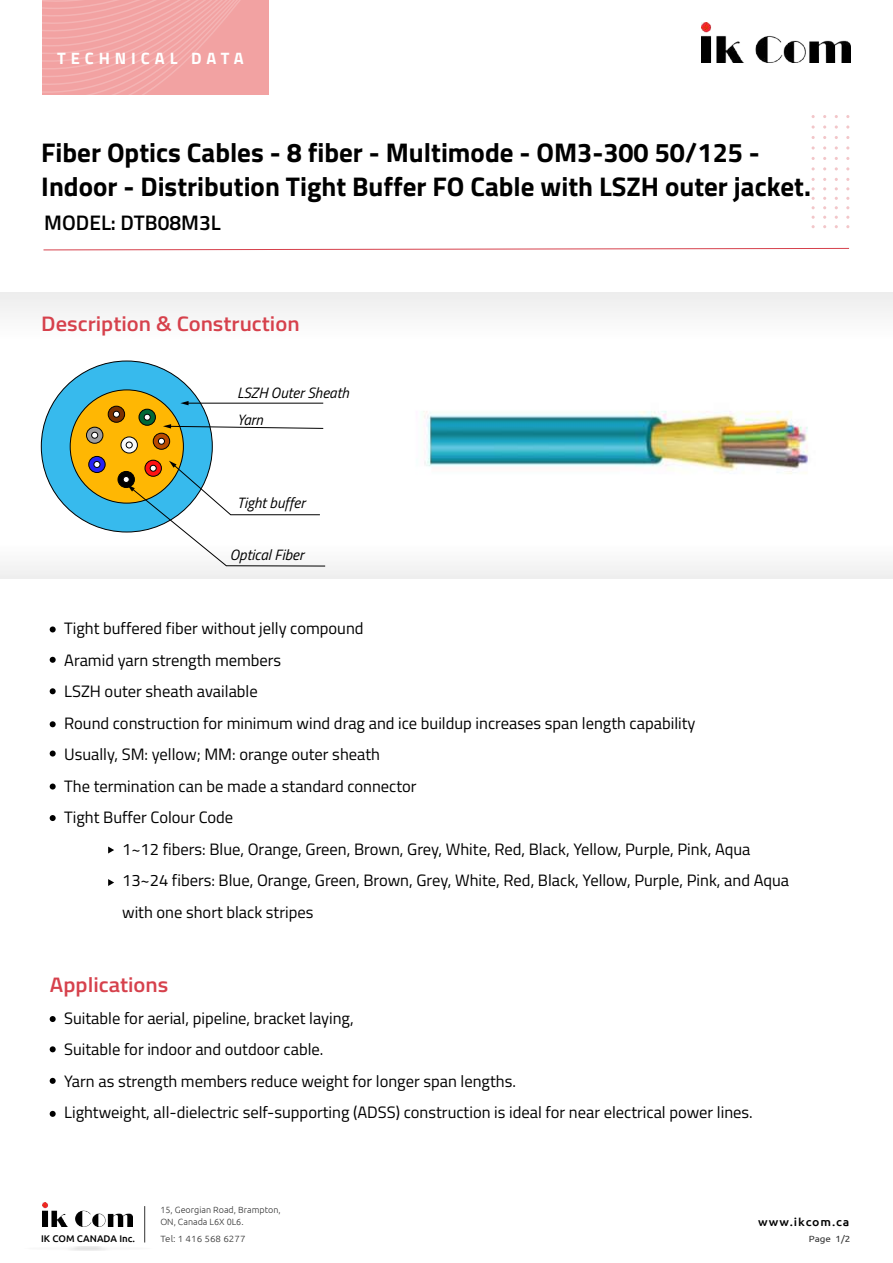
<style>
.page{position:relative;width:893px;height:1263px;background:#fff}
.page>*{position:absolute;margin:0;border:0;box-sizing:border-box;transform-origin:0 0}
.t1{font:700 27px/34.5px "Titillium Web";color:#000}
.t2{font:600 21px "Titillium Web";color:#d6414c;scale:1.07 1}
.t3{font:600 21px "Titillium Web";color:#000}
.t4{font:16.5px/31.5px "Titillium Web";color:#000}
.t5{font:700 16.5px "Titillium Web";letter-spacing:.3em;color:#fff}
.t6{font:italic 15px "Titillium Web";color:#000}
.t7{font:500 11.25px "Ubuntu";letter-spacing:.075em;color:#000;scale:1.09 1}
.t8{font:500 9.75px "Ubuntu";color:#000}
.t9{font:300 9px/12px "Ubuntu";color:#333}
.t10{font:300 9px "Ubuntu";color:#333;scale:1.09 1}
.t11{font:9px "Ubuntu";color:#333;scale:1.09 1}
</style>
<div class="page">
<svg style="left:50px;top:1016px;width:6px;height:6px"></svg>
<svg style="left:50px;top:1046px;width:6px;height:6px"></svg>
<svg style="left:50px;top:1078px;width:6px;height:6px"></svg>
<svg style="left:50px;top:1111px;width:6px;height:6px"></svg>
<img style="left:702px;top:22px;width:148px;height:40px">
<svg style="left:43px;top:248px;width:806px;height:2px"></svg>
<svg style="left:42px;top:93px;width:227px;height:2px"></svg>
<svg style="left:42px;top:85px;width:227px;height:8px;background:#f2a3a3"></svg>
<svg style="left:42px;top:77px;width:227px;height:8px;background:#f2a4a4"></svg>
<svg style="left:42px;top:0;width:227px;height:77px;background:#f2a5a5"></svg>
<svg style="left:811px;top:125px;width:4px;height:4px"></svg>
<svg style="left:811px;top:146px;width:4px;height:4px"></svg>
<img style="left:43px;top:1203px;width:90px;height:24px">
<svg style="left:22px;top:1246px;width:133px;height:5px"></svg>
<hr style="left:144px;top:1206px;width:1px;height:36px;background:#333">
<div style="left:0;top:293px;width:893px;height:285px;background:linear-gradient(to right,#f9f9f9,#fcfcfc)"></div>
<div style="left:41px;top:361px;width:171px;height:171px;background:#37baed;border-radius:50%"></div>
<svg style="left:50px;top:626px;width:6px;height:6px"></svg>
<svg style="left:50px;top:657px;width:6px;height:6px"></svg>
<svg style="left:50px;top:688px;width:6px;height:6px"></svg>
<svg style="left:50px;top:721px;width:6px;height:6px"></svg>
<svg style="left:50px;top:750px;width:6px;height:6px"></svg>
<svg style="left:50px;top:783px;width:6px;height:6px"></svg>
<svg style="left:50px;top:815px;width:6px;height:6px"></svg>
<svg style="left:108px;top:846px;width:6px;height:7px"></svg>
<svg style="left:108px;top:879px;width:6px;height:7px"></svg>
<img style="left:400px;top:396px;width:441px;height:93px">
<svg style="left:62px;top:381px;width:264px;height:186px"></svg>
<p class="t5" style="left:57px;top:45px;width:188px">TECHNICAL DATA</p>
<h1 class="t1" style="left:41px;top:133px;width:771px">Fiber Optics Cables - 8 fiber - Multimode - OM3-300 50/125 -<br>Indoor - Distribution Tight Buffer FO Cable with LSZH outer jacket.</h1>
<p class="t3" style="left:44px;top:207px;width:178px">MODEL: DTB08M3L</p>
<p class="t2" style="left:41px;top:307px;width:243px">Description &amp; Construction</p>
<p class="t6" style="left:237px;top:382px;width:113px">LSZH Outer Sheath</p>
<p class="t6" style="left:237px;top:408px;width:28px">Yarn</p>
<p class="t6" style="left:237px;top:492px;width:70px">Tight buffer</p>
<p class="t6" style="left:230px;top:543px;width:75px">Optical Fiber</p>
<p class="t4" style="left:64px;top:612px;width:633px">Tight buffered fiber without jelly compound<br>Aramid yarn strength members<br>LSZH outer sheath available<br>Round construction for minimum wind drag and ice buildup increases span length capability Usually, SM: yellow; MM: orange outer sheath<br>The termination can be made a standard connector<br>Tight Buffer Colour Code</p>
<p class="t4" style="left:122px;top:832px;width:669px">1~12 fibers: Blue, Orange, Green, Brown, Grey, White, Red, Black, Yellow, Purple, Pink, Aqua<br>13~24 fibers: Blue, Orange, Green, Brown, Grey, White, Red, Black, Yellow, Purple, Pink, and Aqua with one short black stripes</p>
<p class="t2" style="left:50px;top:969px;width:112px">Applications</p>
<p class="t4" style="left:64px;top:1001px;width:690px">Suitable for aerial, pipeline, bracket laying,<br>Suitable for indoor and outdoor cable.<br>Yarn as strength members reduce weight for longer span lengths.<br>Lightweight, all-dielectric self-supporting (ADSS) construction is ideal for near electrical power lines.</p>
<p class="t8" style="left:41px;top:1232px;width:95px">IK COM CANADA Inc.</p>
<p class="t9" style="left:160px;top:1203px;width:122px">15, Georgian Road, Brampton,<br>ON, Canada L6X 0L6.</p>
<p class="t10" style="left:160px;top:1233px;width:80px">Tel: 1 416 568 6277</p>
<p class="t7" style="left:758px;top:1215px;width:85px">www.ikcom.ca</p>
<p class="t11" style="left:809px;top:1233px;width:40px">Page 1/2</p>
</div>
